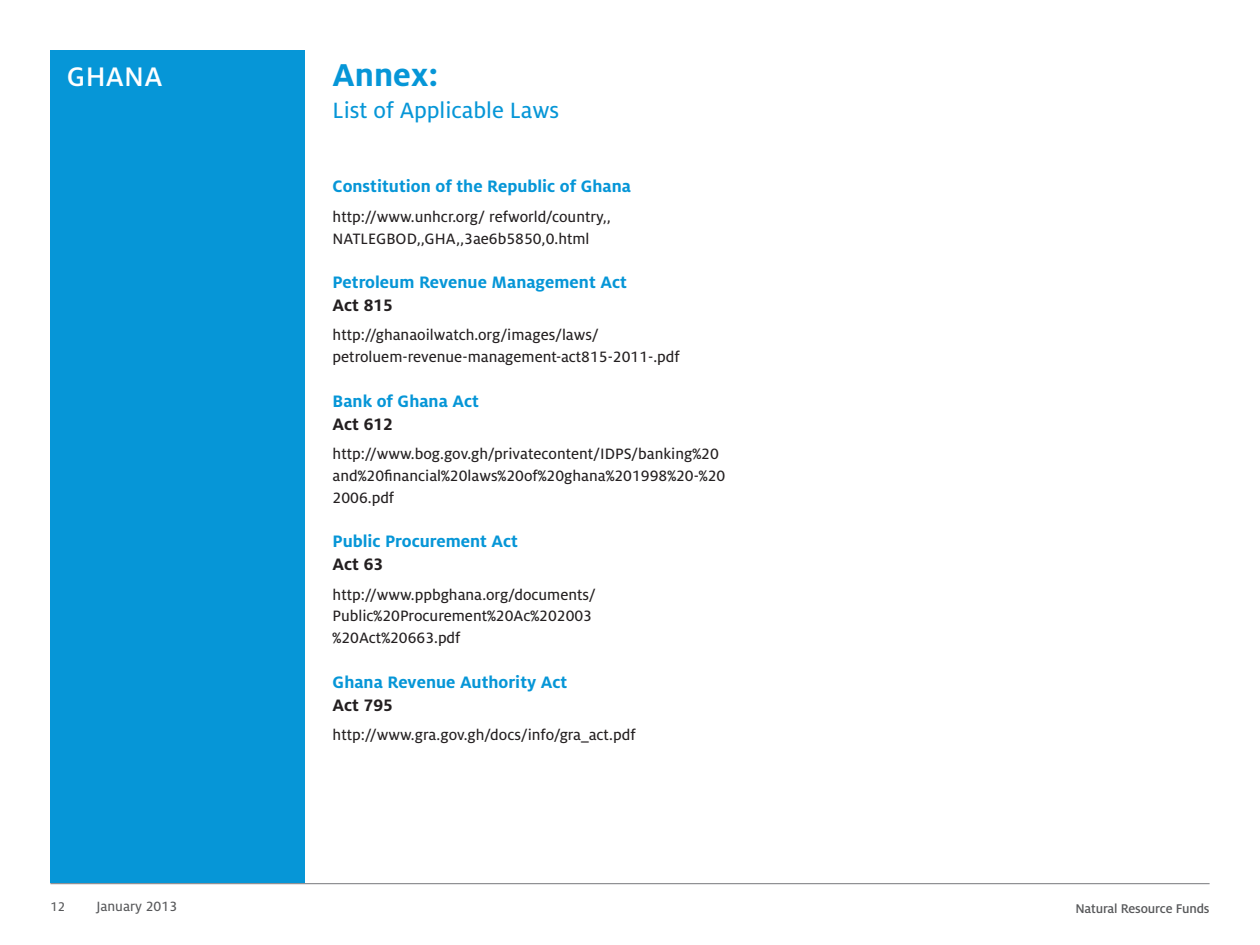
<style>
.page{position:relative;width:1260px;height:945px;background:#fff}
.page>*{position:absolute;margin:0;border:0;box-sizing:border-box;transform-origin:0 0}
.page_head{font:700 35px "Milo OT";color:#0696d7}
.t1{font:500 29.75px "Milo OT";letter-spacing:.01em;color:#fff}
.page_head_light{font:24.5px "Milo OT Text";color:#0696d7}
.Law_head{font:700 18.38px/22.8px "Milo OT";color:#0696d7}
.body_and_bullets{font:16.62px/21.9px "Milo OT Text";color:#231f20}
.t2{font:14.88px "Milo OT Text";color:#57585a}
.t3{font:500 14px "Milo OT";letter-spacing:-.01em;color:#57585a}
.t4{font:14px "Milo OT Text";color:#57585a}
.s1{color:#231f20}
</style>
<div class="page">
<div style="left:50px;top:50px;width:255px;height:833px;background:#0696d7"></div>
<hr style="left:50px;top:883px;width:1160px;height:1px;background:#76787b">
<h2 class="t1" style="left:67px;top:60px;width:97px">GHANA</h2>
<p class="page_head" style="left:333px;top:55px;width:107px">Annex:</p>
<p class="page_head_light" style="left:333px;top:96px;width:228px">List of Applicable Laws</p>
<p class="Law_head" style="left:333px;top:175px;width:300px">Constitution of the Republic of Ghana</p>
<p class="body_and_bullets" style="left:333px;top:206px;width:280px">http://www.unhcr.org/ refworld/country,,<br>NATLEGBOD,,GHA,,3ae6b5850,0.html</p>
<p class="Law_head" style="left:333px;top:271px;width:296px">Petroleum Revenue Management Act<br><span class="s1">Act 815</span></p>
<p class="body_and_bullets" style="left:333px;top:324px;width:349px">http://ghanaoilwatch.org/images/laws/ petroluem-revenue-management-act815-2011-.pdf</p>
<p class="Law_head" style="left:333px;top:390px;width:148px">Bank of Ghana Act<br><span class="s1">Act 612</span></p>
<p class="body_and_bullets" style="left:333px;top:443px;width:394px">http://www.bog.gov.gh/privatecontent/IDPS/banking%20 and%20financial%20laws%20of%20ghana%201998%20-%20<br>2006.pdf</p>
<p class="Law_head" style="left:333px;top:530px;width:187px">Public Procurement Act<br><span class="s1">Act 63</span></p>
<p class="body_and_bullets" style="left:333px;top:584px;width:265px">http://www.ppbghana.org/documents/<br>Public%20Procurement%20Ac%202003 %20Act%20663.pdf</p>
<p class="Law_head" style="left:333px;top:671px;width:236px">Ghana Revenue Authority Act<br><span class="s1">Act 795</span></p>
<p class="body_and_bullets" style="left:333px;top:724px;width:304px">http://www.gra.gov.gh/docs/info/gra_act.pdf</p>
<p class="t4" style="left:50px;top:899px;width:16px">12</p>
<p class="t2" style="left:96px;top:898px;width:82px">January 2013</p>
<p class="t3" style="left:1075px;top:901px;width:136px">Natural Resource Funds</p>
</div>
